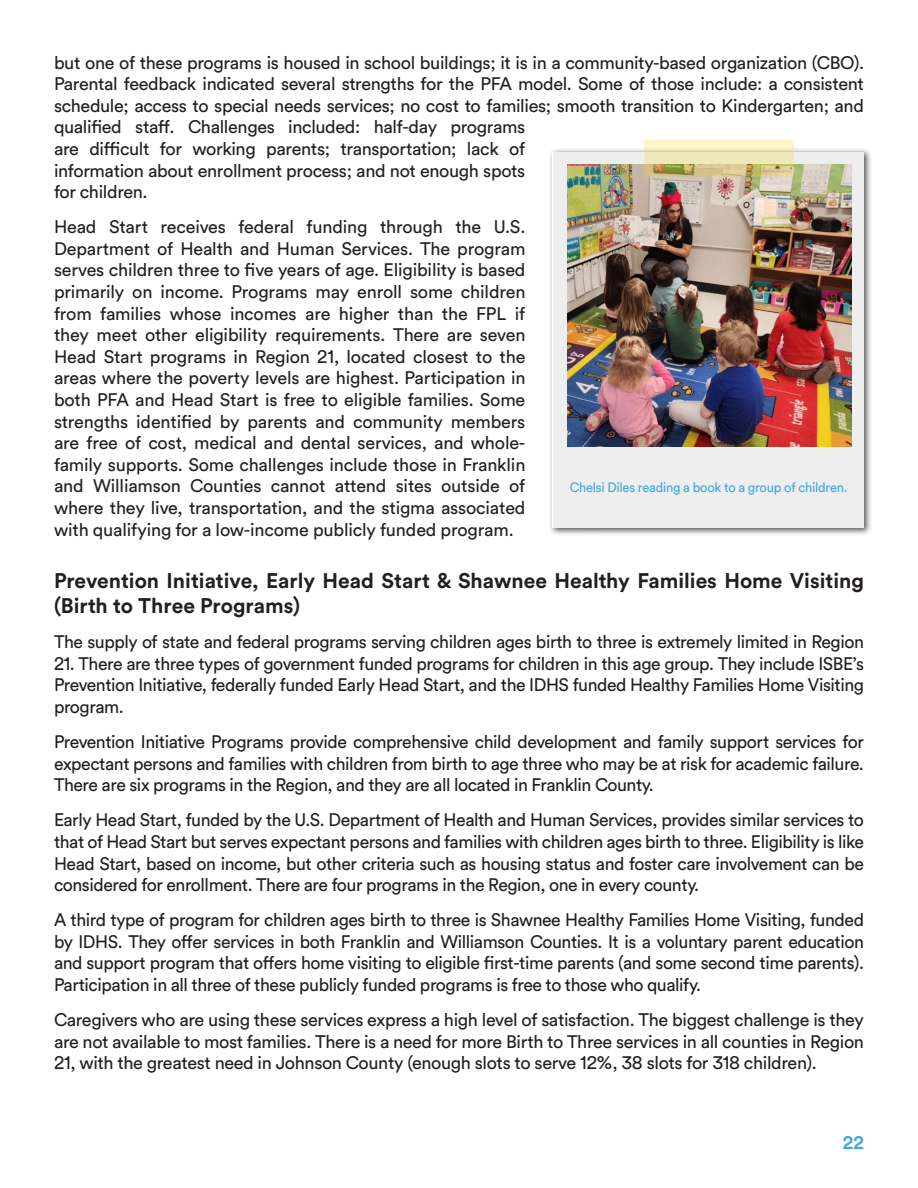
<style>
.page{position:relative;width:918px;height:1188px;background:#fff}
.page>*{position:absolute;margin:0;border:0;box-sizing:border-box;transform-origin:0 0}
.t1{font:700 21px/25.2px "Circular Air Pro";color:#231f20}
.t2{font:18px/21.6px "Circular Air Pro";letter-spacing:-.02em;color:#231f20;text-align:justify}
.t3{font:700 18px "Circular Air Pro";color:#43a7dd}
.t4{font:13.5px "Circular Air Pro";letter-spacing:-.02em;color:#43a7dd;scale:.96 1}
</style>
<div class="page">
<div style="left:549px;top:148px;width:323px;height:388px;background:#231f20;opacity:.75"></div>
<div style="left:553px;top:152px;width:311px;height:376px;background:#edeeed"></div>
<img style="left:568px;top:165px;width:283px;height:282px">
<svg style="left:644px;top:140px;width:150px;height:32px;background:#e6ddaa"></svg>
<img style="left:569px;top:172px;width:282px;height:267px">
<p class="t2" style="left:54px;top:51px;width:812px;text-align:left">but one of these programs is housed in school buildings; it is in a community-based organization (CBO).<br>Parental feedback indicated several strengths for the PFA model. Some of those include: a consistent schedule; access to special needs services; no cost to families; smooth transition to Kindergarten; and qualified staff. Challenges included: half-day programs<br>are difficult for working parents; transportation; lack of<br>information about enrollment process; and not enough spots<br>for children.</p>
<p class="t2" style="left:54px;top:215px;width:473px">Head Start receives federal funding through the U.S.<br>Department of Health and Human Services. The program serves children three to five years of age. Eligibility is based primarily on income. Programs may enroll some children from families whose incomes are higher than the FPL if they meet other eligibility requirements. There are seven Head Start programs in Region 21, located closest to the areas where the poverty levels are highest. Participation in both PFA and Head Start is free to eligible families. Some strengths identified by parents and community members are free of cost, medical and dental services, and whole&shy;family supports. Some challenges include those in Franklin and Williamson Counties cannot attend sites outside of where they live, transportation, and the stigma associated with qualifying for a low-income publicly funded program.</p>
<h3 class="t1" style="left:54px;top:567px;width:811px">Prevention Initiative, Early Head Start &amp; Shawnee Healthy Families Home Visiting (Birth to Three Programs)</h3>
<p class="t2" style="left:54px;top:630px;width:811px">The supply of state and federal programs serving children ages birth to three is extremely limited in Region</p>
<p class="t2" style="left:54px;top:652px;width:812px">21. There are three types of government funded programs for children in this age group. They include ISBE’s Prevention Initiative, federally funded Early Head Start, and the IDHS funded Healthy Families Home Visiting program.</p>
<p class="t2" style="left:54px;top:730px;width:811px">Prevention Initiative Programs provide comprehensive child development and family support services for expectant persons and families with children from birth to age three who may be at risk for academic failure.<br>There are six programs in the Region, and they are all located in Franklin County.</p>
<p class="t2" style="left:54px;top:808px;width:812px">Early Head Start, funded by the U.S. Department of Health and Human Services, provides similar services to that of Head Start but serves expectant persons and families with children ages birth to three. Eligibility is like Head Start, based on income, but other criteria such as housing status and foster care involvement can be considered for enrollment. There are four programs in the Region, one in every county.</p>
<p class="t2" style="left:54px;top:908px;width:812px">A third type of program for children ages birth to three is Shawnee Healthy Families Home Visiting, funded by IDHS. They offer services in both Franklin and Williamson Counties. It is a voluntary parent education and support program that offers home visiting to eligible first-time parents (and some second time parents).<br>Participation in all three of these publicly funded programs is free to those who qualify.</p>
<p class="t2" style="left:54px;top:1008px;width:812px">Caregivers who are using these services express a high level of satisfaction. The biggest challenge is they are not available to most families. There is a need for more Birth to Three services in all counties in Region 21, with the greatest need in Johnson County (enough slots to serve 12%, 38 slots for 318 children).</p>
<p class="t4" style="left:570px;top:478px;width:291px">Chelsi Diles reading a book to a group of children.</p>
<p class="t3" style="left:843px;top:1130px;width:23px">22</p>
</div>
